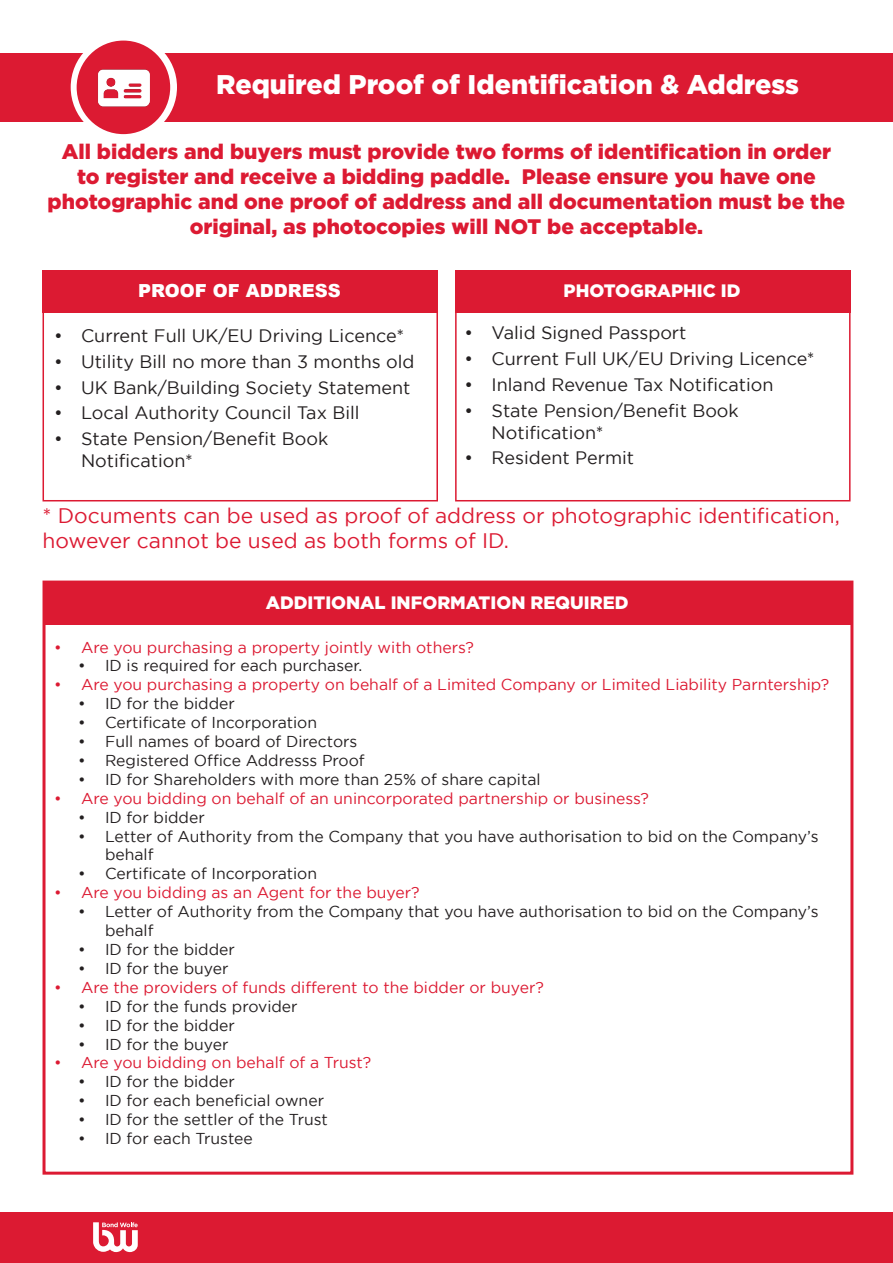
<style>
.page{position:relative;width:893px;height:1263px;background:#fff}
.page>*{position:absolute;margin:0;border:0;box-sizing:border-box;transform-origin:0 0}
.t1{font:900 27px "Gotham";color:#fff}
.t2{font:900 21px/25.2px "Gotham";color:#dc1a32;text-align:center}
.t3{font:21px/25.2px "Gotham";color:#dc1a32}
.t4{font:18px/21.6px "Gotham";color:#231f20}
.t5{font:900 18px "Gotham";color:#fff}
.t6{font:900 18px "Arial";color:#fff}
.t7{font:15.75px/18.9px "Gotham";color:#231f20}
.t8{font:15.75px "Gotham";color:#dc1a32}
</style>
<div class="page">
<div style="left:0;top:53px;width:893px;height:68px;background:#dc1a32"></div>
<div style="left:71px;top:34px;width:106px;height:106px;background:#fff;border-radius:50%"></div>
<div style="left:77px;top:41px;width:93px;height:93px;background:#dc1a32;border-radius:50%"></div>
<img style="left:97px;top:69px;width:53px;height:38px">
<div style="left:0;top:1212px;width:893px;height:51px;background:#dc1a32"></div>
<svg style="left:93px;top:1222px;width:45px;height:30px"></svg>
<div style="left:43px;top:270px;width:395px;height:231px;border:2px solid #dc1a32"></div>
<div style="left:455px;top:270px;width:395px;height:231px;border:2px solid #dc1a32"></div>
<div style="left:43px;top:270px;width:395px;height:43px;background:#dc1a32"></div>
<div style="left:455px;top:270px;width:395px;height:43px;background:#dc1a32"></div>
<div style="left:44px;top:582px;width:808px;height:43px;background:#dc1a32"></div>
<h1 class="t1" style="left:216px;top:69px;width:584px">Required Proof of Identification &amp; Address</h1>
<p class="t2" style="left:48px;top:138px;width:799px">All bidders and buyers must provide two forms of identification in order<br>to register and receive a bidding paddle. Please ensure you have one photographic and one proof of address and all documentation must be the original, as photocopies will NOT be acceptable.</p>
<p class="t6" style="left:138px;top:277px;width:204px">PROOF OF ADDRESS</p>
<p class="t5" style="left:564px;top:280px;width:178px">PHOTOGRAPHIC ID</p>
<p class="t4" style="left:54px;top:324px;width:352px">• Current Full UK/EU Driving Licence*</p>
<p class="t4" style="left:54px;top:350px;width:362px">• Utility Bill no more than 3 months old</p>
<p class="t4" style="left:54px;top:376px;width:358px">• UK Bank/Building Society Statement</p>
<p class="t4" style="left:54px;top:402px;width:307px">• Local Authority Council Tax Bill</p>
<p class="t4" style="left:81px;top:428px;width:249px;text-indent:-27px">• State Pension/Benefit Book<br>Notification*</p>
<p class="t4" style="left:465px;top:322px;width:223px">• Valid Signed Passport</p>
<p class="t4" style="left:465px;top:348px;width:352px">• Current Full UK/EU Driving Licence*</p>
<p class="t4" style="left:465px;top:374px;width:310px">• Inland Revenue Tax Notification</p>
<p class="t4" style="left:492px;top:400px;width:249px;text-indent:-27px">• State Pension/Benefit Book<br>Notification*</p>
<p class="t4" style="left:465px;top:447px;width:171px">• Resident Permit</p>
<p class="t3" style="left:43px;top:502px;width:799px">* Documents can be used as proof of address or photographic identification, however cannot be used as both forms of ID.</p>
<p class="t5" style="left:266px;top:592px;width:364px">ADDITIONAL INFORMATION REQUIRED</p>
<p class="t8" style="left:54px;top:638px;width:421px">• Are you purchasing a property jointly with others?</p>
<p class="t7" style="left:78px;top:656px;width:286px">• ID is required for each purchaser.</p>
<p class="t8" style="left:54px;top:676px;width:777px">• Are you purchasing a property on behalf of a Limited Company or Limited Liability Parntership?</p>
<p class="t7" style="left:78px;top:694px;width:158px">• ID for the bidder</p>
<p class="t7" style="left:78px;top:713px;width:241px">• Certificate of Incorporation</p>
<p class="t7" style="left:78px;top:732px;width:281px">• Full names of board of Directors</p>
<p class="t7" style="left:78px;top:751px;width:288px">• Registered Office Addresss Proof</p>
<p class="t7" style="left:78px;top:770px;width:464px">• ID for Shareholders with more than 25% of share capital</p>
<p class="t8" style="left:54px;top:789px;width:596px">• Are you bidding on behalf of an unincorporated partnership or business?</p>
<p class="t7" style="left:78px;top:807px;width:128px">• ID for bidder</p>
<p class="t7" style="left:105px;top:826px;width:715px;text-indent:-27px">• Letter of Authority from the Company that you have authorisation to bid on the Company’s behalf</p>
<p class="t7" style="left:78px;top:864px;width:241px">• Certificate of Incorporation</p>
<p class="t8" style="left:54px;top:884px;width:367px">• Are you bidding as an Agent for the buyer?</p>
<p class="t7" style="left:105px;top:902px;width:715px;text-indent:-27px">• Letter of Authority from the Company that you have authorisation to bid on the Company’s behalf</p>
<p class="t7" style="left:78px;top:940px;width:158px">• ID for the bidder</p>
<p class="t7" style="left:78px;top:959px;width:152px">• ID for the buyer</p>
<p class="t8" style="left:54px;top:978px;width:491px">• Are the providers of funds different to the bidder or buyer?</p>
<p class="t7" style="left:78px;top:996px;width:221px">• ID for the funds provider</p>
<p class="t7" style="left:78px;top:1015px;width:158px">• ID for the bidder</p>
<p class="t7" style="left:78px;top:1034px;width:152px">• ID for the buyer</p>
<p class="t8" style="left:54px;top:1054px;width:319px">• Are you bidding on behalf of a Trust?</p>
<p class="t7" style="left:78px;top:1072px;width:158px">• ID for the bidder</p>
<p class="t7" style="left:78px;top:1091px;width:248px">• ID for each beneficial owner</p>
<p class="t7" style="left:78px;top:1110px;width:251px">• ID for the settler of the Trust</p>
<p class="t7" style="left:78px;top:1129px;width:176px">• ID for each Trustee</p>
</div>
